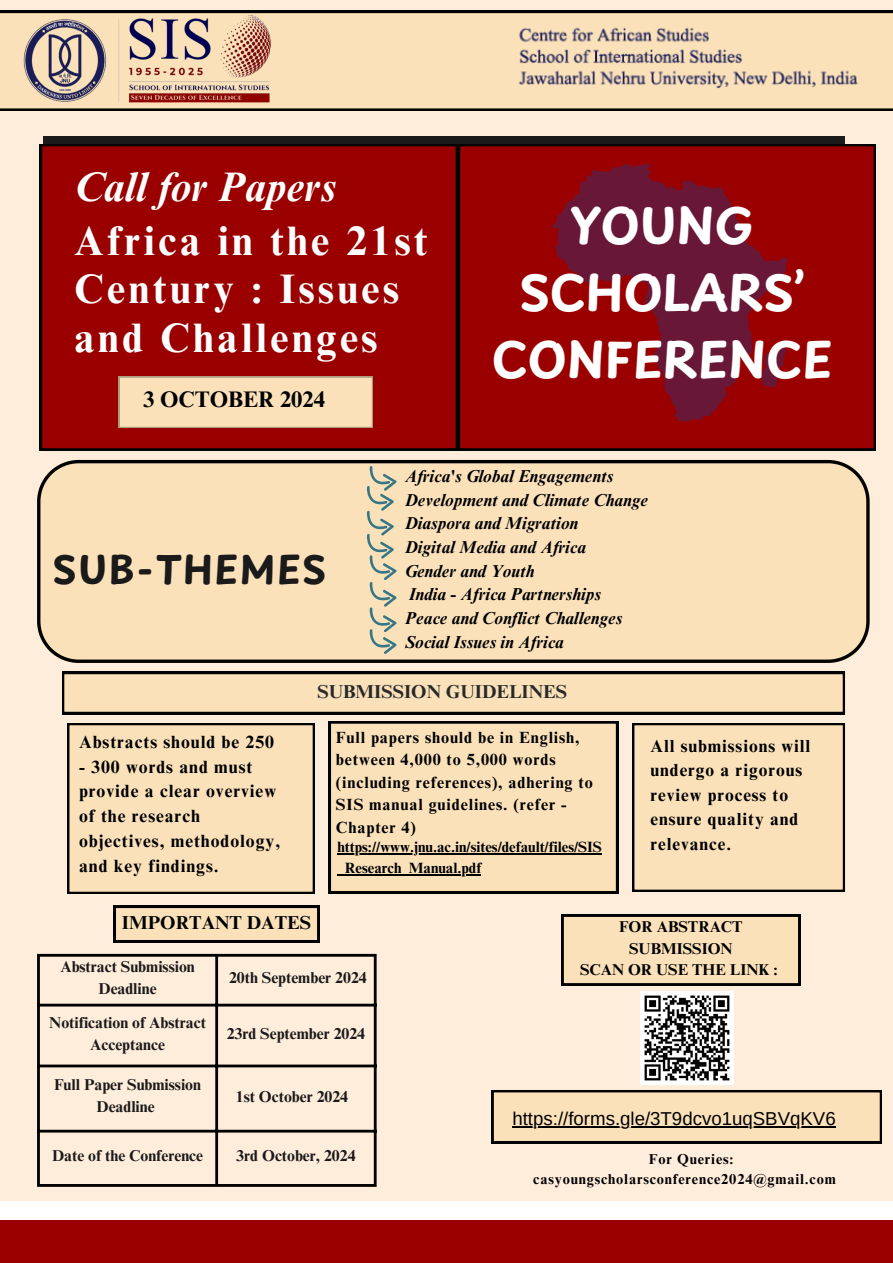
<style>
.page{position:relative;width:893px;height:1263px;background:#ffeddc}
.page>*{position:absolute;margin:0;border:0;box-sizing:border-box;transform-origin:0 0}
.t1{font:700 48.07px/66.9px "Playpen Sans";color:#fff;text-align:center}
.t2{font:700 41.25px/48.9px "Times NRMT Pro";letter-spacing:.085em;color:#fff}
.t3{font:italic 700 41.25px "Times NRMT Pro";color:#fff}
.t4{font:700 37.88px "Playpen Sans";letter-spacing:.045em;color:#1b1a1a}
.t5{font:700 22.5px "Times NRMT Pro";color:#000}
.t6{font:700 18.75px "Times NRMT Pro";color:#292929}
.t7{font:700 18.75px "Times NRMT Pro";color:#000}
.t8{font:18.67px "Arimo";color:#000}
.t9{font:700 17.7px/24.8px "Times NRMT Pro";letter-spacing:.055em;color:#000}
.t10{font:700 17.48px/24.5px "Times NRMT Pro";letter-spacing:.055em;color:#000}
.t11{font:italic 700 17.25px/23.6px "Times NRMT Pro";color:#000}
.t12{font:700 16.2px/22.5px "Times NRMT Pro";letter-spacing:.055em;color:#000}
.t13{font:700 15.75px/21.9px "Times NRMT Pro";color:#1b1a1a;text-align:center}
.t14{font:700 15.67px/21.5px "Times NRMT Pro";color:#000;text-align:center}
.t15{font:700 14.85px "Times NRMT Pro";color:#000}
.t16{font:700 14.4px "Times NRMT Pro";letter-spacing:.055em;color:#000}
</style>
<div class="page">
<div style="left:0;top:1201px;width:893px;height:18px;background:#fff"></div>
<div style="left:0;top:1219px;width:893px;height:44px;background:#9b0000"></div>
<svg style="left:114px;top:906px;width:205px;height:36px"></svg>
<div style="left:43px;top:136px;width:802px;height:16px;background:#1b1a1a"></div>
<div style="left:40px;top:144px;width:418px;height:306px;background:#9b0000"></div>
<div style="left:119px;top:377px;width:254px;height:51px;background:#fae1ba"></div>
<div style="left:458px;top:144px;width:418px;height:306px;background:#9b0000"></div>
<div style="left:0;top:11px;width:518px;height:99px;background:#fae1ba"></div>
<img style="left:518px;top:10px;width:375px;height:101px">
<svg style="left:552px;top:164px;width:235px;height:257px;fill:#691736"></svg>
<img style="left:6px;top:10px;width:278px;height:154px">
<img style="left:640px;top:991px;width:93px;height:93px">
<svg style="left:62px;top:672px;width:782px;height:42px"></svg>
<div style="left:67px;top:723px;width:248px;height:171px;background:#fae1ba"></div>
<div style="left:329px;top:721px;width:289px;height:172px;background:#fae1ba"></div>
<div style="left:632px;top:723px;width:213px;height:168px;background:#fae1ba"></div>
<hr style="left:337px;top:853px;width:265px;height:1px;background:#000">
<hr style="left:337px;top:874px;width:144px;height:1px;background:#000">
<svg style="left:491px;top:1090px;width:391px;height:53px"></svg>
<svg style="left:561px;top:915px;width:239px;height:70px"></svg>
<hr style="left:512px;top:1126px;width:324px;height:1px;background:#000">
<div style="left:37px;top:460px;width:832px;height:203px;background:#fae1ba"></div>
<hr style="left:37px;top:957px;width:3px;height:227px;background:#000">
<hr style="left:215px;top:957px;width:3px;height:227px;background:#000">
<hr style="left:374px;top:957px;width:2px;height:227px;background:#000">
<hr style="left:37px;top:954px;width:339px;height:3px;background:#000">
<hr style="left:37px;top:1004px;width:339px;height:2px;background:#000">
<hr style="left:37px;top:1064px;width:339px;height:3px;background:#000">
<hr style="left:37px;top:1130px;width:339px;height:2px;background:#000">
<hr style="left:37px;top:1184px;width:339px;height:3px;background:#000">
<svg style="left:366px;top:466px;width:31px;height:188px"></svg>
<p class="t3" style="left:74px;top:171px;width:264px">Call for Papers</p>
<p class="t2" style="left:74px;top:221px;width:355px">Africa in the 21st<br>Century : Issues and Challenges</p>
<p class="t5" style="left:143px;top:390px;width:183px">3 OCTOBER 2024</p>
<p class="t1" style="left:492px;top:191px;width:342px">YOUNG<br>SCHOLARS’<br>CONFERENCE</p>
<p class="t4" style="left:53px;top:539px;width:275px">SUB-THEMES</p>
<p class="t11" style="left:405px;top:466px;width:245px">Africa's Global Engagements<br>Development and Climate Change<br>Diaspora and Migration<br>Digital Media and Africa<br>Gender and Youth<br>India - Africa Partnerships<br>Peace and Conflict Challenges<br>Social Issues in Africa</p>
<h3 class="t9" style="left:79px;top:732px;width:196px">Abstracts should be 250</h3>
<h3 class="t9" style="left:79px;top:756px;width:203px">- 300 words and must provide a clear overview of the research objectives, methodology, and key findings.</h3>
<p class="t6" style="left:317px;top:684px;width:251px">SUBMISSION GUIDELINES</p>
<h1 class="t12" style="left:336px;top:728px;width:258px">Full papers should be in English, between 4,000 to 5,000 words (including references), adhering to<br>SIS manual guidelines. (refer -<br>Chapter 4)</h1>
<h2 class="t15" style="left:337px;top:841px;width:266px">https://www.jnu.ac.in/sites/default/files/SIS</h2>
<p class="t15" style="left:337px;top:862px;width:145px">_Research_Manual.pdf</p>
<h4 class="t10" style="left:650px;top:736px;width:161px">All submissions will undergo a rigorous review process to ensure quality and relevance.</h4>
<p class="t7" style="left:122px;top:916px;width:191px">IMPORTANT DATES</p>
<p class="t14" style="left:619px;top:918px;width:125px">FOR ABSTRACT<br>SUBMISSION</p>
<p class="t14" style="left:580px;top:961px;width:199px">SCAN OR USE THE LINK :</p>
<p class="t13" style="left:60px;top:958px;width:136px">Abstract Submission<br>Deadline</p>
<h6 class="t13" style="left:229px;top:969px;width:139px">20th September 2024</h6>
<h5 class="t13" style="left:49px;top:1013px;width:158px">Notification of Abstract<br>Acceptance</h5>
<p class="t13" style="left:227px;top:1024px;width:140px">23rd September 2024</p>
<p class="t13" style="left:54px;top:1076px;width:148px">Full Paper Submission<br>Deadline</p>
<p class="t13" style="left:236px;top:1087px;width:114px">1st October 2024</p>
<p class="t13" style="left:52px;top:1147px;width:152px">Date of the Conference</p>
<p class="t13" style="left:236px;top:1147px;width:121px">3rd October, 2024</p>
<h5 class="t8" style="left:512px;top:1108px;width:325px">https://forms.gle/3T9dcvo1uqSBVqKV6</h5>
<p class="t16" style="left:649px;top:1154px;width:86px">For Queries:</p>
<h6 class="t16" style="left:533px;top:1173px;width:304px">casyoungscholarsconference2024@gmail.com</h6>
</div>
